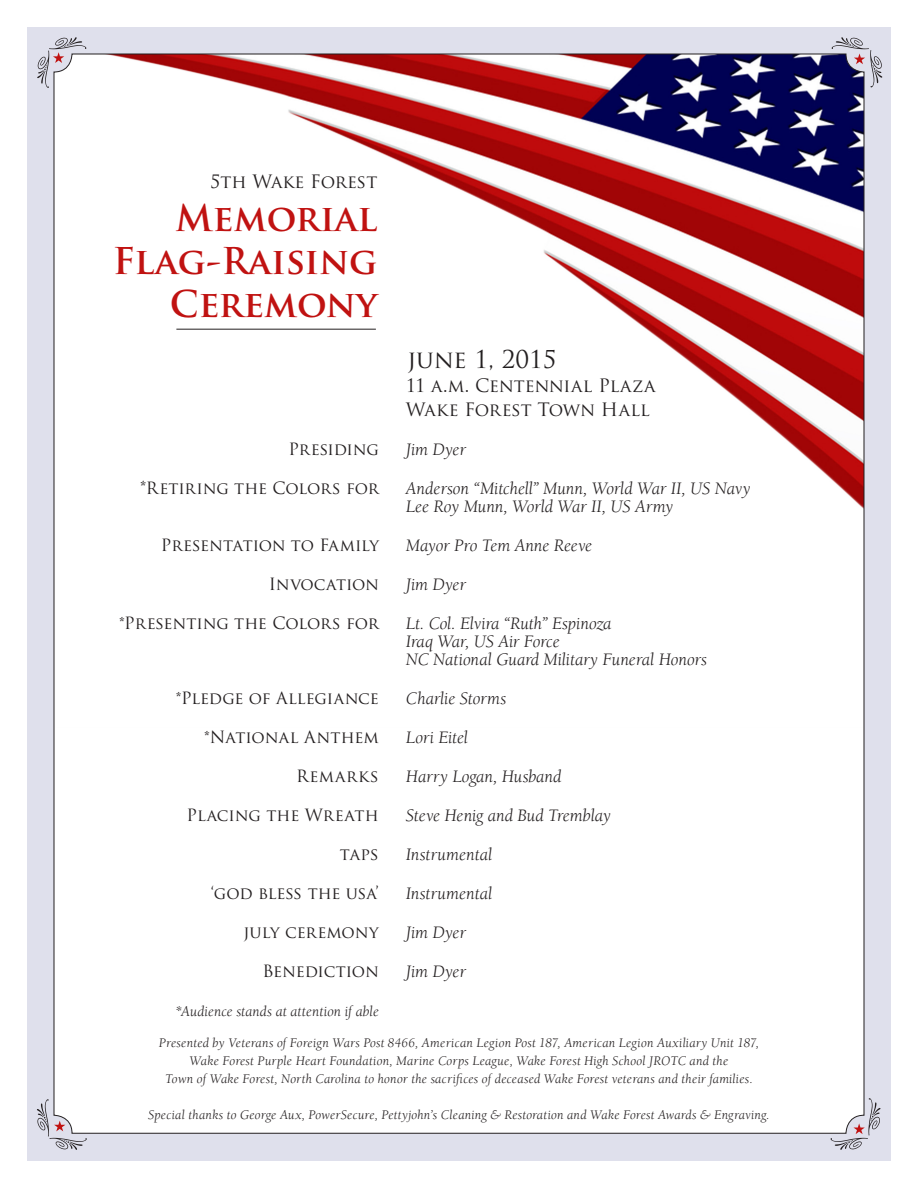
<style>
.page{position:relative;width:918px;height:1188px;background:#fff}
.page>*{position:absolute;margin:0;border:0;box-sizing:border-box;transform-origin:0 0}
.t1{font:700 36px/43.2px "Trajan Pro";color:#c01211;text-align:right}
.t2{font:24px "Trajan Pro";color:#231f20}
.display{font:italic 18px/18px "Berkeley Std";letter-spacing:-.01em;color:#231f20}
.display-2{font:18px/24px "Trajan Pro";color:#231f20}
.display-3{font:16.5px "Trajan Pro";letter-spacing:-.01em;color:#231f20}
.display-4{font:16.5px "Trajan Pro";letter-spacing:.06em;color:#231f20}
.display-5{font:italic 15px "Berkeley Std";letter-spacing:.005em;color:#231f20}
.display-6{font:italic 13.5px "Berkeley Std";letter-spacing:.015em;color:#231f20}
.s1{font-size:15px}
</style>
<div class="page">
<div style="left:27px;top:27px;width:864px;height:1134px;background:#dfe0ec"></div>
<div style="left:54px;top:54px;width:810px;height:1079px;background:#fff;border-radius:18px"></div>
<img style="left:115px;top:56px;width:747px;height:452px">
<hr style="left:176px;top:329px;width:200px;height:1px;background:#231f20">
<svg style="left:37px;top:1099px;width:50px;height:51px"></svg>
<svg style="left:831px;top:1098px;width:49px;height:52px"></svg>
<svg style="left:37px;top:37px;width:49px;height:51px"></svg>
<svg style="left:832px;top:37px;width:50px;height:50px"></svg>
<p class="display-2" style="left:210px;top:169px;width:169px">5th Wake Forest</p>
<p class="t1" style="left:113px;top:197px;width:266px">Memorial<br>Flag-Raising<br>Ceremony</p>
<p class="t2" style="left:407px;top:344px;width:151px">june 1, 2015</p>
<p class="display-2" style="left:406px;top:373px;width:251px">11 a.m. Centennial Plaza<br>Wake Forest Town Hall</p>
<p class="display-3" style="left:288px;top:438px;width:92px">Presiding</p>
<p class="display" style="left:406px;top:440px;width:62px">Jim Dyer</p>
<p class="display-3" style="left:140px;top:477px;width:240px">*Retiring the Colors for</p>
<p class="display" style="left:406px;top:479px;width:346px">Anderson “Mitchell” Munn, World War II, US Navy<br>Lee Roy Munn, World War II, US Army</p>
<p class="display-3" style="left:161px;top:534px;width:219px">Presentation to Family</p>
<p class="display" style="left:406px;top:536px;width:188px">Mayor Pro Tem Anne Reeve</p>
<p class="display-3" style="left:269px;top:573px;width:112px">Invocation</p>
<p class="display" style="left:406px;top:575px;width:62px">Jim Dyer</p>
<p class="display-3" style="left:119px;top:612px;width:261px"><span class="s1">*</span>Presenting the Colors for</p>
<p class="display" style="left:406px;top:614px;width:303px">Lt. Col. Elvira “Ruth” Espinoza<br>Iraq War, US Air Force<br>NC National Guard Military Funeral Honors</p>
<p class="display-3" style="left:176px;top:687px;width:204px"><span class="s1">*</span>Pledge of Allegiance</p>
<p class="display" style="left:406px;top:689px;width:102px">Charlie Storms</p>
<p class="display-3" style="left:205px;top:726px;width:176px"><span class="s1">*</span>National Anthem</p>
<p class="display" style="left:406px;top:728px;width:64px">Lori Eitel</p>
<p class="display-4" style="left:296px;top:765px;width:84px">Remarks</p>
<p class="display" style="left:406px;top:767px;width:157px">Harry Logan, Husband</p>
<p class="display-3" style="left:187px;top:804px;width:194px">Placing the Wreath</p>
<p class="display" style="left:406px;top:806px;width:207px">Steve Henig and Bud Tremblay</p>
<p class="display-3" style="left:340px;top:843px;width:41px">taps</p>
<p class="display" style="left:406px;top:845px;width:88px">Instrumental</p>
<p class="display-3" style="left:211px;top:882px;width:170px">‘god bless the usa’</p>
<p class="display" style="left:406px;top:884px;width:88px">Instrumental</p>
<p class="display-3" style="left:243px;top:921px;width:137px">july ceremony</p>
<p class="display" style="left:406px;top:923px;width:62px">Jim Dyer</p>
<p class="display-3" style="left:262px;top:960px;width:118px">Benediction</p>
<p class="display" style="left:406px;top:962px;width:62px">Jim Dyer</p>
<p class="display-5" style="left:175px;top:1003px;width:206px">*Audience stands at attention if able</p>
<p class="display-6" style="left:159px;top:1035px;width:602px">Presented by Veterans of Foreign Wars Post 8466, American Legion Post 187, American Legion Auxiliary Unit 187,</p>
<p class="display-6" style="left:190px;top:1053px;width:540px">Wake Forest Purple Heart Foundation, Marine Corps League, Wake Forest High School JROTC and the</p>
<p class="display-6" style="left:165px;top:1071px;width:589px">Town of Wake Forest, North Carolina to honor the sacrifices of deceased Wake Forest veterans and their families.</p>
<p class="display-6" style="left:148px;top:1107px;width:623px">Special thanks to George Aux, PowerSecure, Pettyjohn’s Cleaning &amp; Restoration and Wake Forest Awards &amp; Engraving.</p>
</div>
